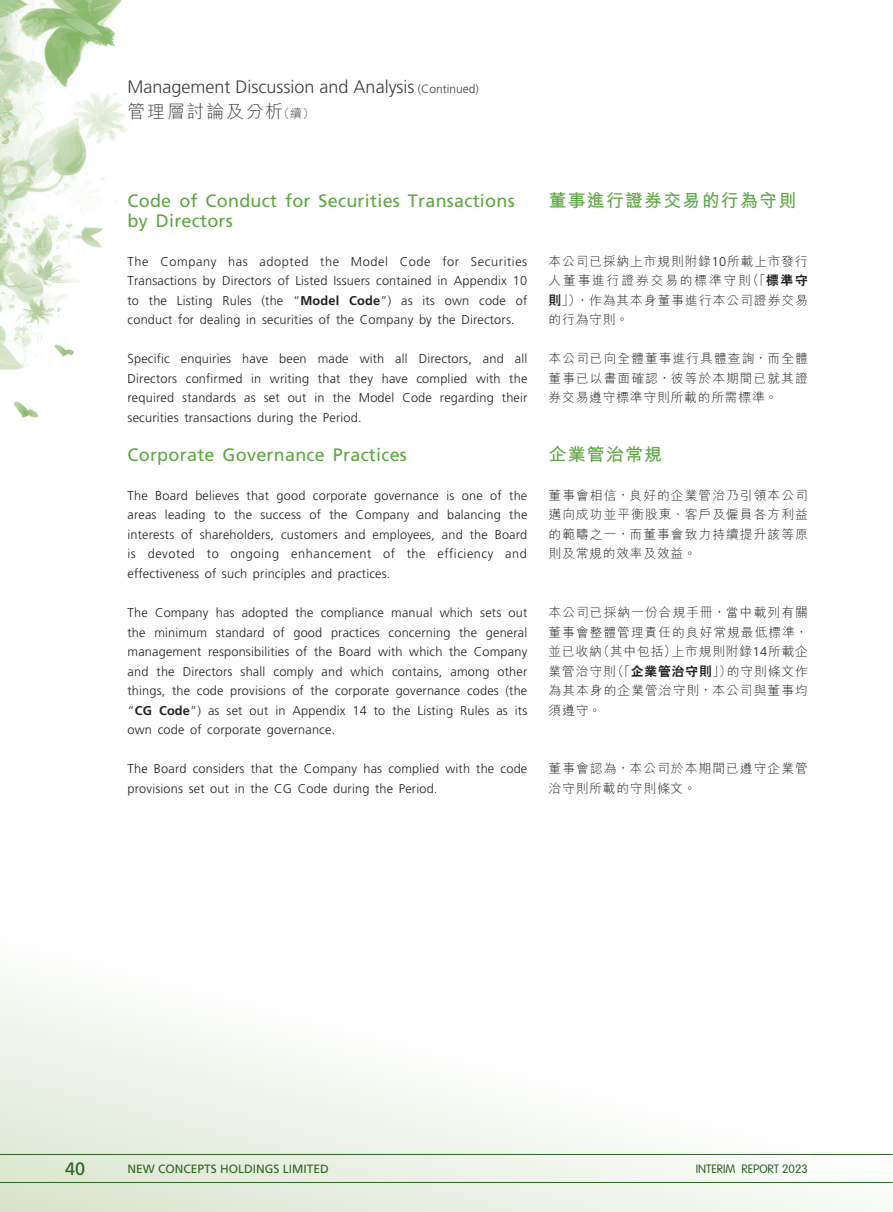
<style>
.page{position:relative;width:893px;height:1212px;background:#fff}
.page>*{position:absolute;margin:0;border:0;box-sizing:border-box;transform-origin:0 0}
._03_H1{font:18px/19.5px "Frutiger LT Std";letter-spacing:.015em;color:#5ea744}
.t1{font:300 18px "Frutiger LT Std";color:#3e3e3f}
._03_H1-2{font:700 18px "M Hei HK";letter-spacing:.065em;color:#5ea744}
.t2{font:300 18px "M Hei HK";letter-spacing:.09em;color:#3e3e3f}
.t3{font:18px "Frutiger LT Std";color:#2d6423}
._01_Body_Text{font:300 12.75px/19.5px "Frutiger LT Std";letter-spacing:.015em;color:#231f20;text-align:justify}
._01_Body_Text-2{font:300 12.75px/19.5px "M Hei HK";letter-spacing:.08em;color:#231f20;text-align:justify}
.t4{font:12px "Frutiger LT Std";color:#2d6423}
.t5{font:300 12px "VAG Rounded Std";color:#2d6423}
.s1{font-size:12px}
.s2{font-weight:700}
.s3{font-family:"Frutiger LT Std"}
.s4{font-family:"C Hei 2 HK";font-weight:800}
</style>
<div class="page">
<svg style="left:0;top:978px;width:892px;height:234px"></svg>
<img style="left:0;top:0;width:136px;height:418px">
<hr style="left:0;top:1182px;width:892px;height:1px;background:#2d6423">
<hr style="left:0;top:1154px;width:892px;height:1px;background:#2d6423">
<h1 class="t1" style="left:128px;top:76px;width:353px">Management Discussion and Analysis <span class="s1">(Continued)</span></h1>
<h1 class="t2" style="left:128px;top:99px;width:188px">管理層討論及分析<span class="s1">（續）</span></h1>
<p class="_03_H1" style="left:128px;top:191px;width:389px">Code of Conduct for Securities Transactions by Directors</p>
<p class="_01_Body_Text" style="left:128px;top:252px;width:401px">The Company has adopted the Model Code for Securities Transactions by Directors of Listed Issuers contained in Appendix 10 to the Listing Rules (the “<span class="s2">Model Code</span>”) as its own code of conduct for dealing in securities of the Company by the Directors.</p>
<p class="_01_Body_Text" style="left:128px;top:349px;width:401px">Specific enquiries have been made with all Directors, and all Directors confirmed in writing that they have complied with the required standards as set out in the Model Code regarding their securities transactions during the Period.</p>
<p class="_03_H1" style="left:128px;top:445px;width:281px">Corporate Governance Practices</p>
<p class="_01_Body_Text" style="left:128px;top:486px;width:401px">The Board believes that good corporate governance is one of the areas leading to the success of the Company and balancing the interests of shareholders, customers and employees, and the Board is devoted to ongoing enhancement of the efficiency and effectiveness of such principles and practices.</p>
<p class="_01_Body_Text" style="left:128px;top:603px;width:401px">The Company has adopted the compliance manual which sets out the minimum standard of good practices concerning the general management responsibilities of the Board with which the Company and the Directors shall comply and which contains, among other things, the code provisions of the corporate governance codes (the “<span class="s2">CG Code</span>”) as set out in Appendix 14 to the Listing Rules as its own code of corporate governance.</p>
<p class="_01_Body_Text" style="left:128px;top:759px;width:401px">The Board considers that the Company has complied with the code provisions set out in the CG Code during the Period.</p>
<p class="_03_H1-2" style="left:549px;top:188px;width:249px">董事進行證券交易的行為守則</p>
<p class="_01_Body_Text-2" style="left:549px;top:251px;width:261px">本公司已採納上市規則附錄<span class="s3">10</span>所載上市發行人董事進行證券交易的標準守則（「<span class="s4">標準守則</span>」），作為其本身董事進行本公司證券交易的行為守則。</p>
<p class="_01_Body_Text-2" style="left:549px;top:348px;width:261px">本公司已向全體董事進行具體查詢，而全體董事已以書面確認，彼等於本期間已就其證券交易遵守標準守則所載的所需標準。</p>
<p class="_03_H1-2" style="left:549px;top:441px;width:115px">企業管治常規</p>
<p class="_01_Body_Text-2" style="left:549px;top:485px;width:261px">董事會相信，良好的企業管治乃引領本公司邁向成功並平衡股東、客戶及僱員各方利益的範疇之一，而董事會致力持續提升該等原則及常規的效率及效益。</p>
<p class="_01_Body_Text-2" style="left:549px;top:602px;width:261px">本公司已採納一份合規手冊，當中載列有關董事會整體管理責任的良好常規最低標準，並已收納（其中包括）上市規則附錄<span class="s3">14</span>所載企業管治守則（「<span class="s4">企業管治守則</span>」）的守則條文作為其本身的企業管治守則，本公司與董事均須遵守。</p>
<p class="_01_Body_Text-2" style="left:549px;top:758px;width:261px">董事會認為，本公司於本期間已遵守企業管治守則所載的守則條文。</p>
<h1 class="t3" style="left:65px;top:1158px;width:22px">40</h1>
<p class="t4" style="left:128px;top:1161px;width:203px">NEW CONCEPTS HOLDINGS LIMITED</p>
<p class="t5" style="left:696px;top:1162px;width:114px">INTERIM REPORT 2023</p>
</div>
